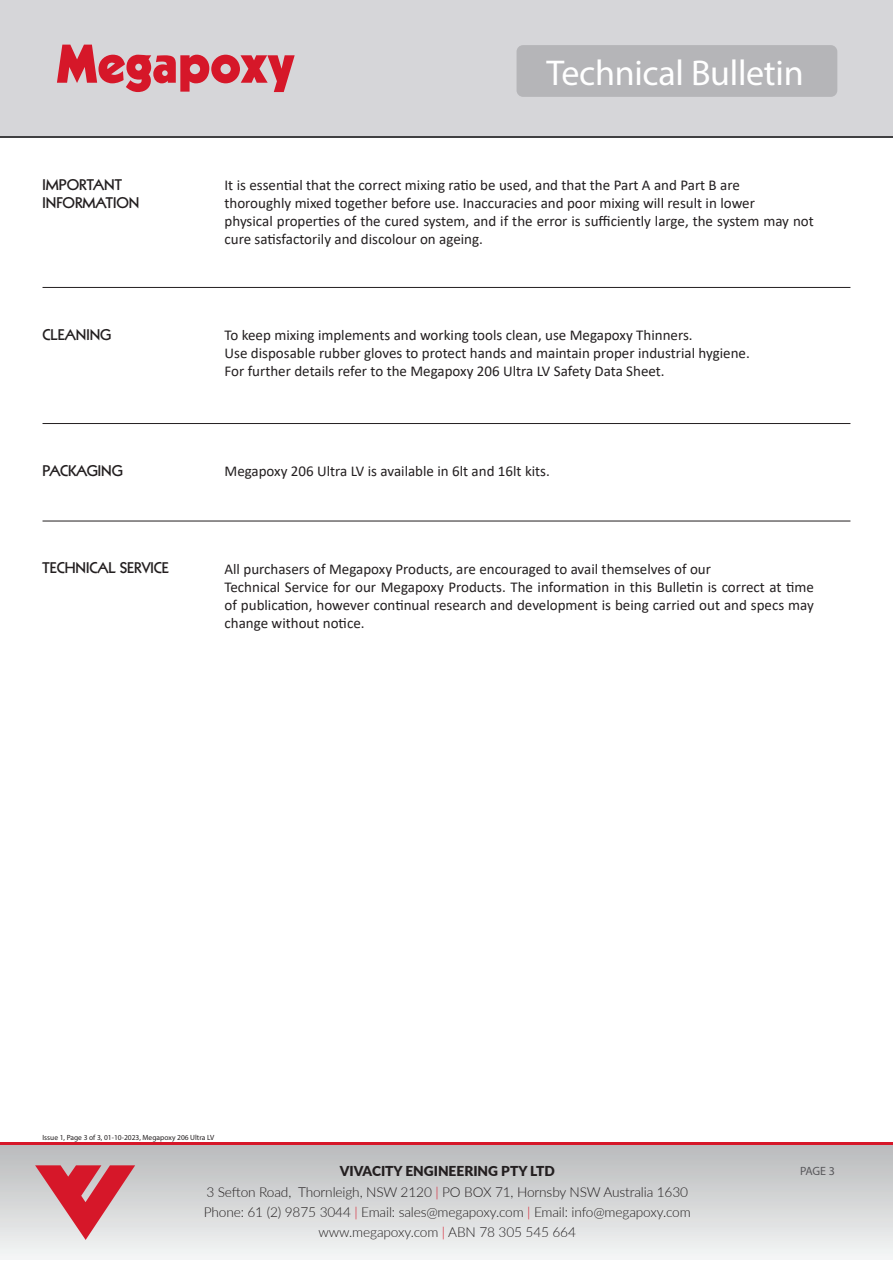
<style>
.page{position:relative;width:893px;height:1263px;background:#fff}
.page>*{position:absolute;margin:0;border:0;box-sizing:border-box;transform-origin:0 0}
.t1{font:36px "Myriad Pro";letter-spacing:-.01em;color:#fff}
.t2{font:15px/18px "Calibri";color:#231f20;text-align:justify}
.t3{font:800 15px "Kabel LT Std";color:#231f20}
.t4{font:300 13.65px "Lato";letter-spacing:-.01em;color:#231f20}
.t5{font:900 13.65px "Lato";color:#231f20}
.t6{font:12px "Myriad Pro";color:#59595c}
.t7{font:7.5px "Myriad Pro";color:#231f20}
.s1{color:#d61729}
</style>
<div class="page">
<div style="left:0;top:1143px;width:893px;height:116px;background:linear-gradient(to bottom,#b8b9bb,#f3f4f4)"></div>
<hr style="left:0;top:1142px;width:893px;height:3px;background:#d61729">
<hr style="left:0;top:135px;width:893px;height:2px;background:#404042">
<div style="left:0;top:0;width:893px;height:136px;background:#d6d6d9"></div>
<div style="left:517px;top:45px;width:320px;height:52px;background:#b5b5b8;border-radius:7px"></div>
<svg style="left:57px;top:45px;width:238px;height:47px"></svg>
<svg style="left:35px;top:1165px;width:100px;height:75px;background:#d8838c"></svg>
<hr style="left:43px;top:423px;width:807px;height:1px;background:#231f20">
<hr style="left:43px;top:521px;width:807px;height:1px;background:#231f20">
<hr style="left:43px;top:287px;width:807px;height:1px;background:#231f20">
<p class="t3" style="left:43px;top:176px;width:81px">IMPORTANT</p>
<p class="t3" style="left:43px;top:194px;width:99px">INFORMATION</p>
<p class="t1" style="left:546px;top:51px;width:259px">Technical Bulletin</p>
<p class="t2" style="left:225px;top:175px;width:517px">It is essential that the correct mixing ratio be used, and that the Part A and Part B are</p>
<p class="t2" style="left:225px;top:193px;width:532px">thoroughly mixed together before use. Inaccuracies and poor mixing will result in lower</p>
<p class="t2" style="left:225px;top:211px;width:591px">physical properties of the cured system, and if the error is sufficiently large, the system may not cure satisfactorily and discolour on ageing.</p>
<p class="t3" style="left:43px;top:326px;width:70px">CLEANING</p>
<p class="t2" style="left:225px;top:326px;width:470px">To keep mixing implements and working tools clean, use Megapoxy Thinners.</p>
<p class="t2" style="left:225px;top:344px;width:527px">Use disposable rubber gloves to protect hands and maintain proper industrial hygiene.</p>
<p class="t2" style="left:225px;top:362px;width:442px">For further details refer to the Megapoxy 206 Ultra LV Safety Data Sheet.</p>
<p class="t3" style="left:43px;top:462px;width:82px">PACKAGING</p>
<p class="t2" style="left:225px;top:462px;width:327px">Megapoxy 206 Ultra LV is available in 6lt and 16lt kits.</p>
<p class="t3" style="left:43px;top:559px;width:128px">TECHNICAL SERVICE</p>
<p class="t2" style="left:225px;top:559px;width:488px">All purchasers of Megapoxy Products, are encouraged to avail themselves of our</p>
<p class="t2" style="left:225px;top:577px;width:591px">Technical Service for our Megapoxy Products. The information in this Bulletin is correct at time of publication, however continual research and development is being carried out and specs may change without notice.</p>
<p class="t7" style="left:43px;top:1133px;width:173px">Issue 1, Page 3 of 3, 01-10-2023, Megapoxy 206 Ultra LV</p>
<p class="t5" style="left:340px;top:1161px;width:217px">VIVACITY ENGINEERING PTY LTD</p>
<p class="t4" style="left:206px;top:1182px;width:483px">3 Sefton Road, Thornleigh, NSW 2120 <span class="s1">|</span> PO BOX 71, Hornsby NSW Australia 1630</p>
<p class="t4" style="left:204px;top:1202px;width:489px">Phone: 61 (2) 9875 3044 <span class="s1">|</span> Email: sales@megapoxy.com <span class="s1">|</span> Email: info@megapoxy.com</p>
<p class="t4" style="left:319px;top:1223px;width:259px">www.megapoxy.com <span class="s1">|</span> ABN 78 305 545 664</p>
<p class="t6" style="left:800px;top:1164px;width:36px">PAGE 3</p>
</div>
